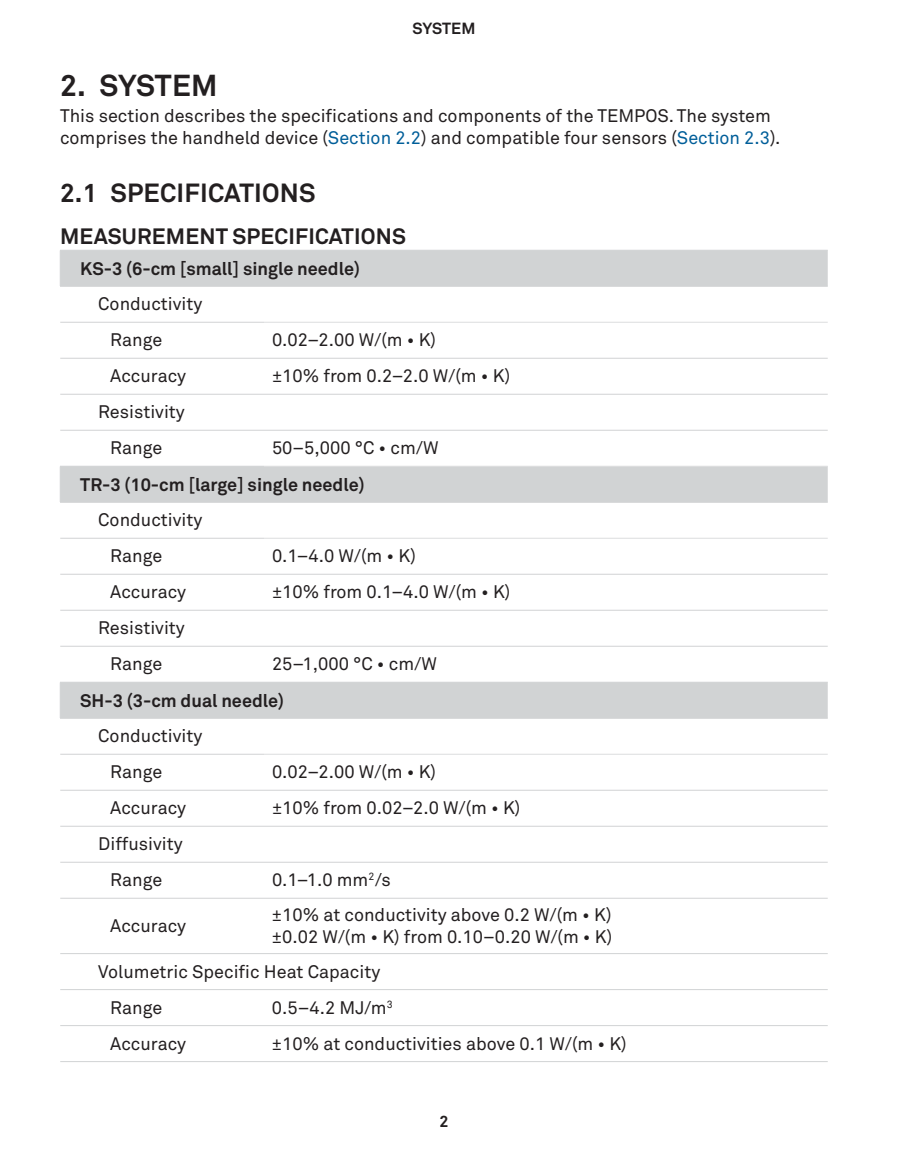
<style>
.page{position:relative;width:900px;height:1152px;background:#fff}
.page>*{position:absolute;margin:0;border:0;box-sizing:border-box;transform-origin:0 0}
.t1{font:700 30px "Akkurat Pro";letter-spacing:-.01em;color:#231f20}
.t2{font:700 26px "Akkurat Pro";letter-spacing:.01em;color:#231f20}
.t3{font:700 22px "Akkurat Pro";letter-spacing:.01em;color:#231f20}
.t4{font:18px/36px "Akkurat Pro";color:#231f20}
.t5{font:700 18px "Akkurat Pro";color:#231f20}
.t6{font:700 16px "Akkurat Pro";color:#231f20}
.s1{color:#005e99}
</style>
<div class="page">
<svg style="left:60px;top:251px;width:768px;height:467px"></svg>
<hr style="left:60px;top:250px;width:204px;height:1px;background:#d1d3d4">
<hr style="left:60px;top:250px;width:1px;height:36px;background:#d1d3d4">
<hr style="left:264px;top:250px;width:564px;height:1px;background:#d1d3d4">
<hr style="left:60px;top:466px;width:1px;height:36px;background:#d1d3d4">
<hr style="left:60px;top:1061px;width:204px;height:1px;background:#d1d3d4">
<hr style="left:264px;top:1061px;width:564px;height:1px;background:#d1d3d4">
<hr style="left:60px;top:286px;width:204px;height:1px;background:#d1d3d4">
<hr style="left:60px;top:322px;width:204px;height:1px;background:#d1d3d4">
<hr style="left:60px;top:358px;width:204px;height:1px;background:#d1d3d4">
<hr style="left:264px;top:358px;width:564px;height:1px;background:#d1d3d4">
<hr style="left:60px;top:394px;width:204px;height:1px;background:#d1d3d4">
<hr style="left:264px;top:394px;width:564px;height:1px;background:#d1d3d4">
<hr style="left:60px;top:430px;width:204px;height:1px;background:#d1d3d4">
<hr style="left:264px;top:430px;width:564px;height:1px;background:#d1d3d4">
<hr style="left:60px;top:466px;width:204px;height:1px;background:#d1d3d4">
<hr style="left:60px;top:502px;width:204px;height:1px;background:#d1d3d4">
<hr style="left:60px;top:538px;width:204px;height:1px;background:#d1d3d4">
<hr style="left:60px;top:574px;width:204px;height:1px;background:#d1d3d4">
<hr style="left:264px;top:574px;width:564px;height:1px;background:#d1d3d4">
<hr style="left:60px;top:610px;width:204px;height:1px;background:#d1d3d4">
<hr style="left:264px;top:610px;width:564px;height:1px;background:#d1d3d4">
<hr style="left:60px;top:682px;width:204px;height:1px;background:#d1d3d4">
<hr style="left:264px;top:682px;width:564px;height:1px;background:#d1d3d4">
<hr style="left:60px;top:790px;width:204px;height:1px;background:#d1d3d4">
<hr style="left:264px;top:790px;width:564px;height:1px;background:#d1d3d4">
<hr style="left:60px;top:898px;width:204px;height:1px;background:#d1d3d4">
<hr style="left:264px;top:898px;width:564px;height:1px;background:#d1d3d4">
<hr style="left:60px;top:953px;width:204px;height:1px;background:#d1d3d4">
<hr style="left:264px;top:953px;width:564px;height:1px;background:#d1d3d4">
<hr style="left:60px;top:1025px;width:204px;height:1px;background:#d1d3d4">
<hr style="left:264px;top:1025px;width:564px;height:1px;background:#d1d3d4">
<hr style="left:264px;top:466px;width:564px;height:1px;background:#dcddde">
<hr style="left:264px;top:322px;width:564px;height:1px;background:#dcddde">
<hr style="left:264px;top:538px;width:564px;height:1px;background:#dcddde">
<hr style="left:264px;top:286px;width:564px;height:1px;background:#d1d3d4">
<hr style="left:264px;top:502px;width:564px;height:1px;background:#d1d3d4">
<hr style="left:60px;top:646px;width:204px;height:1px;background:#d1d3d4">
<hr style="left:264px;top:646px;width:564px;height:1px;background:#d1d3d4">
<hr style="left:60px;top:682px;width:1px;height:36px;background:#d1d3d4">
<hr style="left:60px;top:989px;width:204px;height:1px;background:#d1d3d4">
<hr style="left:264px;top:989px;width:564px;height:1px;background:#d1d3d4">
<hr style="left:60px;top:826px;width:204px;height:1px;background:#d1d3d4">
<hr style="left:264px;top:826px;width:564px;height:1px;background:#d1d3d4">
<hr style="left:60px;top:862px;width:204px;height:1px;background:#d1d3d4">
<hr style="left:264px;top:862px;width:564px;height:1px;background:#d1d3d4">
<hr style="left:60px;top:718px;width:204px;height:1px;background:#d1d3d4">
<hr style="left:264px;top:718px;width:564px;height:1px;background:#d1d3d4">
<hr style="left:60px;top:754px;width:204px;height:1px;background:#d1d3d4">
<hr style="left:264px;top:754px;width:564px;height:1px;background:#dcddde">
<p class="t6" style="left:413px;top:18px;width:31px">System</p>
<h1 class="t1" style="left:60px;top:67px;width:159px">2. SYSTEM</h1>
<p class="t4" style="left:60px;top:105px;width:722px;line-height:22px">This section describes the specifications and components of the TEMPOS. The system comprises the handheld device (<span class="s1">Section 2.2</span>) and compatible four sensors (<span class="s1">Section 2.3</span>).</p>
<h2 class="t2" style="left:60px;top:177px;width:257px">2.1 SPECIFICATIONS</h2>
<p class="t3" style="left:60px;top:223px;width:348px">MEASUREMENT SPECIFICATIONS</p>
<p class="t5" style="left:80px;top:258px;width:281px">KS-3 (6-cm [small] single needle)</p>
<p class="t4" style="left:110px;top:286px;width:94px;text-indent:-12px">Conductivity<br>Range</p>
<p class="t4" style="left:272px;top:322px;width:166px">0.02–2.00 W/(m • K)</p>
<p class="t4" style="left:110px;top:358px;width:77px">Accuracy</p>
<p class="t4" style="left:272px;top:358px;width:240px">±10% from 0.2–2.0 W/(m • K)</p>
<p class="t4" style="left:98px;top:394px;width:88px;text-align:center">Resistivity<br>Range</p>
<p class="t4" style="left:272px;top:430px;width:168px">50–5,000 °C • cm/W</p>
<p class="t5" style="left:80px;top:474px;width:286px">TR-3 (10-cm [large] single needle)</p>
<p class="t4" style="left:110px;top:502px;width:94px;text-indent:-12px">Conductivity<br>Range</p>
<p class="t4" style="left:272px;top:538px;width:145px">0.1–4.0 W/(m • K)</p>
<p class="t4" style="left:110px;top:574px;width:77px">Accuracy</p>
<p class="t4" style="left:272px;top:574px;width:240px">±10% from 0.1–4.0 W/(m • K)</p>
<p class="t4" style="left:98px;top:610px;width:88px;text-align:center">Resistivity<br>Range</p>
<p class="t4" style="left:272px;top:646px;width:166px">25–1,000 °C • cm/W</p>
<p class="t5" style="left:80px;top:690px;width:205px">SH-3 (3-cm dual needle)</p>
<p class="t4" style="left:110px;top:718px;width:94px;text-indent:-12px">Conductivity<br>Range</p>
<p class="t4" style="left:272px;top:754px;width:166px">0.02–2.00 W/(m • K)</p>
<p class="t4" style="left:110px;top:790px;width:77px">Accuracy</p>
<p class="t4" style="left:272px;top:790px;width:250px">±10% from 0.02–2.0 W/(m • K)</p>
<p class="t4" style="left:98px;top:826px;width:86px;text-align:center">Diffusivity<br>Range</p>
<p class="t4" style="left:272px;top:862px;width:120px">0.1–1.0 mm<sup>2</sup>/s</p>
<p class="t4" style="left:272px;top:904px;width:342px;line-height:22px">±10% at conductivity above 0.2 W/(m • K) ±0.02 W/(m • K) from 0.10–0.20 W/(m • K)</p>
<p class="t4" style="left:110px;top:953px;width:272px;text-indent:-12px">Volumetric Specific Heat Capacity<br>Range</p>
<p class="t4" style="left:110px;top:908px;width:77px">Accuracy</p>
<p class="t4" style="left:272px;top:989px;width:122px">0.5–4.2 MJ/m<sup>3</sup></p>
<p class="t4" style="left:110px;top:1025px;width:77px">Accuracy</p>
<p class="t4" style="left:272px;top:1025px;width:356px">±10% at conductivities above 0.1 W/(m • K)</p>
<p class="t6" style="left:439px;top:1111px;width:11px">2</p>
</div>
